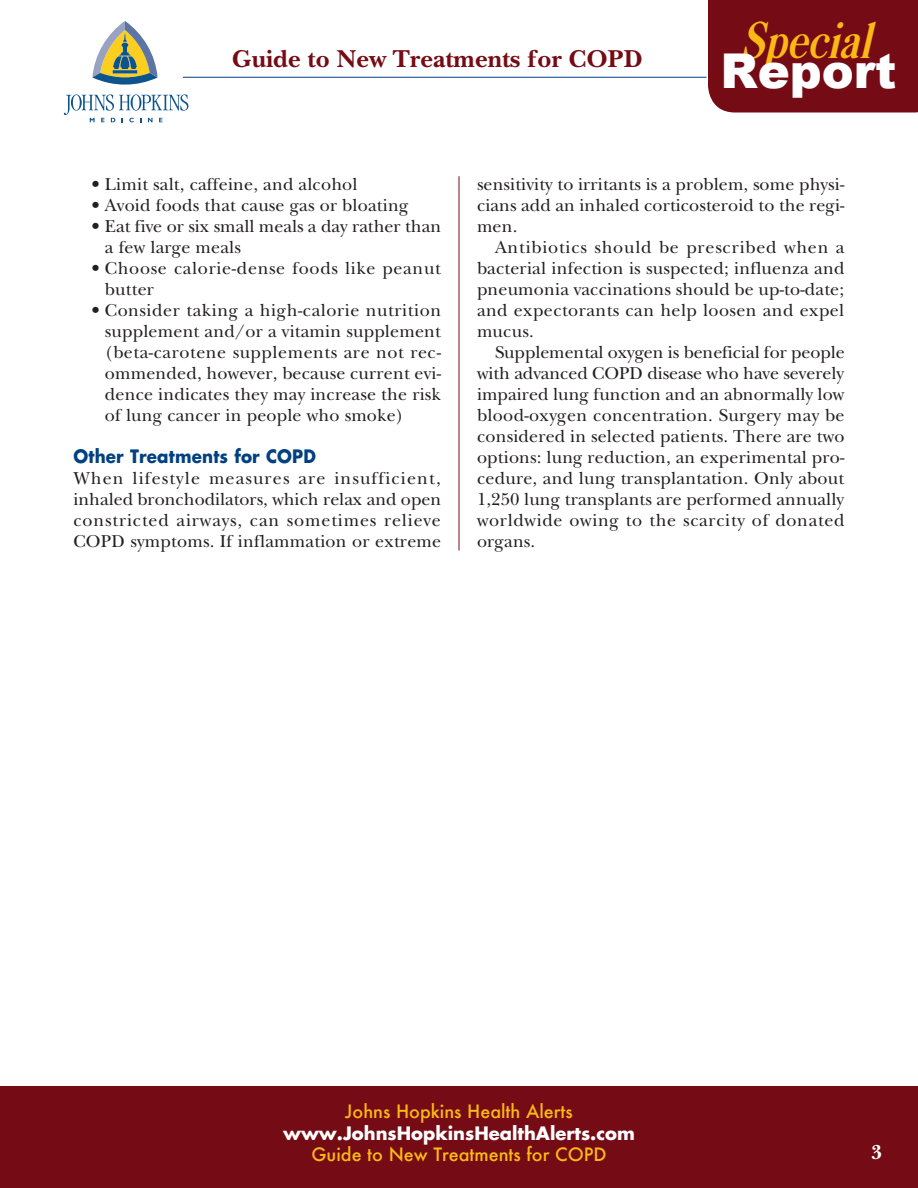
<style>
.page{position:relative;width:918px;height:1188px;background:#fff}
.page>*{position:absolute;margin:0;border:0;box-sizing:border-box;transform-origin:0 0}
.t1{font:900 48px "Arial";color:#fff}
.t2{font:italic 700 condensed 45px "OPTI Caslon";color:#fcb814}
.t3{font:700 25.5px "New Baskerville";color:#750c15}
.t4{font:700 21px "New Baskerville";color:#fff}
.text{font:18px/21px "New Baskerville";letter-spacing:.01em;color:#231f20;text-align:justify}
.text_no_indent{font:18px/21px "New Baskerville";letter-spacing:.01em;color:#231f20;text-align:justify}
.t5{font:500 18px "Futura";color:#fcb814}
.text-2{font:18px/21px "New Baskerville";letter-spacing:.035em;color:#231f20}
.t6{font:700 18px "Futura";color:#fff}
.B_head{font:700 18px "Futura";letter-spacing:.01em;color:#014181;scale:.93 1}
</style>
<div class="page">
<div style="left:0;top:1087px;width:918px;height:101px;background:#750c15"></div>
<svg style="left:64px;top:21px;width:124px;height:101px"></svg>
<hr style="left:183px;top:77px;width:523px;height:1px;background:#014181">
<div style="left:708px;top:0;width:210px;height:112px;background:#750c15"></div>
<hr style="left:459px;top:176px;width:1px;height:374px;background:#750c15">
<h3 class="t3" style="left:232px;top:43px;width:412px">Guide to New Treatments for COPD</h3>
<h2 class="t2" style="left:740px;top:9px;width:145px">Special</h2>
<h1 class="t1" style="left:721px;top:45px;width:178px">Report</h1>
<p class="text" style="left:92px;top:174px;width:268px">• Limit salt, caffeine, and alcohol</p>
<p class="text" style="left:92px;top:195px;width:318px">• Avoid foods that cause gas or bloating</p>
<p class="text" style="left:105px;top:216px;width:338px;text-indent:-13px">• Eat five or six small meals a day rather than a few large meals</p>
<p class="text-2" style="left:105px;top:258px;width:338px;text-indent:-13px">• Choose calorie-dense foods like peanut butter</p>
<p class="text" style="left:105px;top:300px;width:338px;text-indent:-13px">• Consider taking a high-calorie nutrition supplement and/or a vitamin supplement (beta-carotene supplements are not rec&shy;ommended, however, because current evi&shy;dence indicates they may increase the risk of lung cancer in people who smoke)</p>
<p class="B_head" style="left:74px;top:444px;width:262px">Other Treatments for COPD</p>
<p class="text_no_indent" style="left:74px;top:468px;width:369px">When lifestyle measures are insufficient, inhaled bronchodilators, which relax and open constricted airways, can sometimes relieve COPD symptoms. If inflammation or extreme</p>
<p class="text_no_indent" style="left:477px;top:174px;width:369px">sensitivity to irritants is a problem, some physi&shy;cians add an inhaled corticosteroid to the regi&shy;men.</p>
<p class="text" style="left:477px;top:237px;width:369px;text-indent:18px">Antibiotics should be prescribed when a bacterial infection is suspected; influenza and pneumonia vaccinations should be up-to-date; and expectorants can help loosen and expel mucus.</p>
<p class="text" style="left:477px;top:342px;width:369px;text-indent:18px">Supplemental oxygen is beneficial for people with advanced COPD disease who have severely impaired lung function and an abnormally low blood-oxygen concentration. Surgery may be considered in selected patients. There are two options: lung reduction, an experimental pro&shy;cedure, and lung transplantation. Only about 1,250 lung transplants are performed annually worldwide owing to the scarcity of donated organs.</p>
<p class="t5" style="left:345px;top:1099px;width:229px">Johns Hopkins Health Alerts</p>
<p class="t6" style="left:283px;top:1120px;width:353px">www.JohnsHopkinsHealthAlerts.com</p>
<p class="t5" style="left:311px;top:1142px;width:297px">Guide to New Treatments for COPD</p>
<p class="t4" style="left:871px;top:1140px;width:12px">3</p>
</div>
